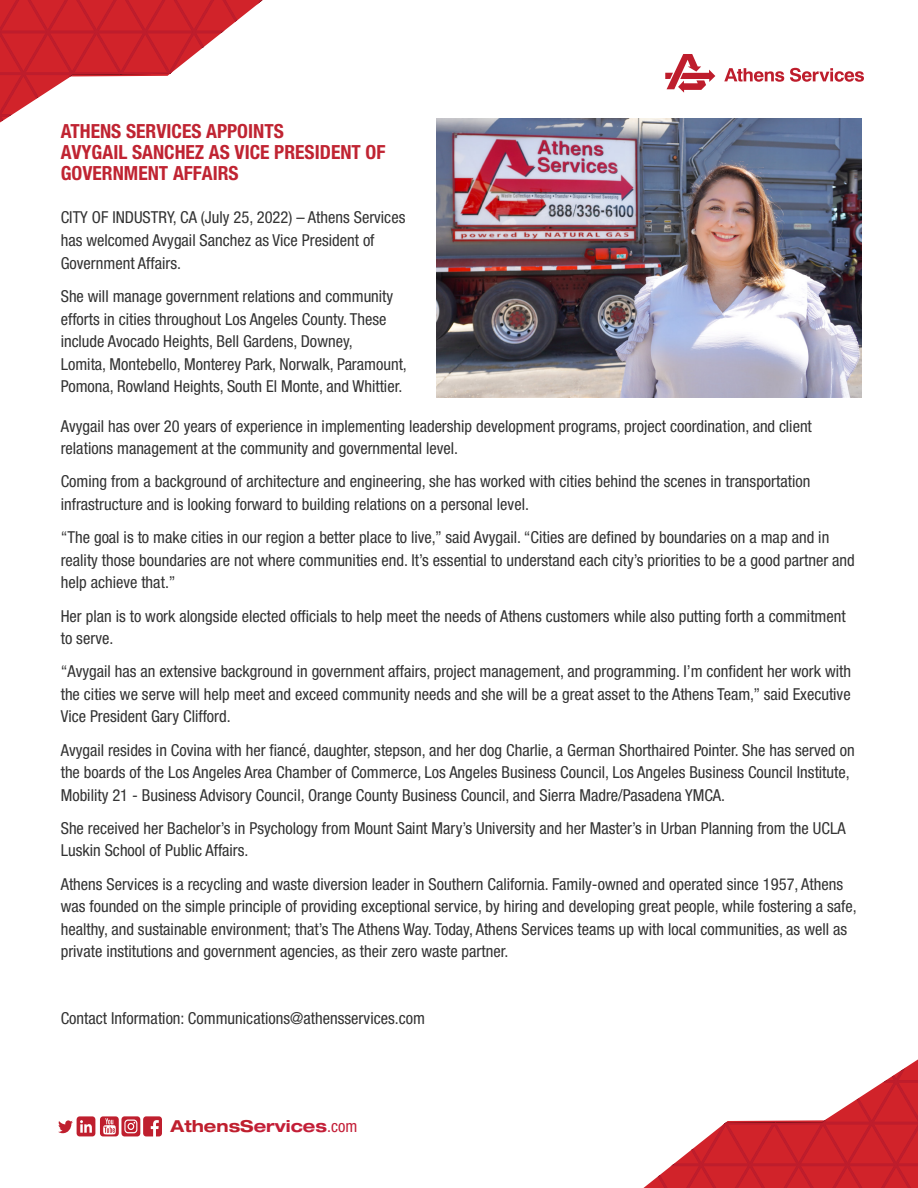
<style>
.page{position:relative;width:918px;height:1188px;background:#fff}
.page>*{position:absolute;margin:0;border:0;box-sizing:border-box;transform-origin:0 0}
.t1{font:700 condensed 19.5px/21px "Helvetica Neue LT Std";color:#c02432}
.t2{font:condensed 16.5px/22.5px "Helvetica Neue LT Std";color:#333}
.t3{font:700 expanded 16.5px "Helvetica Neue LT Std";color:#bf1f2e}
.s1{color:#c31e37}
.s2{font-weight:400;font-stretch:condensed;color:#c31e37}
</style>
<div class="page">
<svg style="left:643px;top:1059px;width:275px;height:129px"></svg>
<svg style="left:58px;top:1116px;width:104px;height:20px"></svg>
<svg style="left:0;top:0;width:263px;height:123px"></svg>
<svg style="left:724px;top:68px;width:60px;height:14px"></svg>
<svg style="left:790px;top:68px;width:74px;height:14px"></svg>
<svg style="left:665px;top:54px;width:50px;height:39px"></svg>
<img style="left:436px;top:118px;width:426px;height:280px">
<p class="t1" style="left:61px;top:121px;width:326px">ATHENS SERVICES APPOINTS<br>AVYGAIL SANCHEZ AS VICE PRESIDENT OF<br>GOVERNMENT AFFAIRS</p>
<p class="t2" style="left:61px;top:205px;width:346px;line-height:23.1px">CITY OF INDUSTRY, CA (July 25, 2022) – Athens Services has welcomed Avygail Sanchez as Vice President of<br>Government Affairs.</p>
<p class="t2" style="left:61px;top:285px;width:348px">She will manage government relations and community efforts in cities throughout Los Angeles County. These include Avocado Heights, Bell Gardens, Downey,<br>Lomita, Montebello, Monterey Park, Norwalk, Paramount, Pomona, Rowland Heights, South El Monte, and Whittier.</p>
<p class="t2" style="left:61px;top:414px;width:753px">Avygail has over 20 years of experience in implementing leadership development programs, project coordination, and client relations management at the community and governmental level.</p>
<p class="t2" style="left:61px;top:470px;width:751px">Coming from a background of architecture and engineering, she has worked with cities behind the scenes in transportation infrastructure and is looking forward to building relations on a personal level.</p>
<p class="t2" style="left:61px;top:526px;width:796px">“The goal is to make cities in our region a better place to live,” said Avygail. “Cities are defined by boundaries on a map and in reality those boundaries are not where communities end. It’s essential to understand each city’s priorities to be a good partner and help achieve that.”</p>
<p class="t2" style="left:61px;top:604px;width:787px">Her plan is to work alongside elected officials to help meet the needs of Athens customers while also putting forth a commitment to serve.</p>
<p class="t2" style="left:61px;top:660px;width:792px;text-align:justify">“Avygail has an extensive background in government affairs, project management, and programming. I’m confident her work with the cities we serve will help meet and exceed community needs and she will be a great asset to the Athens Team,” said Executive Vice President Gary Clifford.</p>
<p class="t2" style="left:61px;top:738px;width:796px">Avygail resides in Covina with her fiancé, daughter, stepson, and her dog Charlie, a German Shorthaired Pointer. She has served on the boards of the Los Angeles Area Chamber of Commerce, Los Angeles Business Council, Los Angeles Business Council Institute,<br>Mobility 21 - Business Advisory Council, Orange County Business Council, and Sierra Madre/Pasadena YMCA.</p>
<p class="t2" style="left:61px;top:817px;width:786px">She received her Bachelor’s in Psychology from Mount Saint Mary’s University and her Master’s in Urban Planning from the UCLA<br>Luskin School of Public Affairs.</p>
<p class="t2" style="left:61px;top:873px;width:798px">Athens Services is a recycling and waste diversion leader in Southern California. Family-owned and operated since 1957, Athens was founded on the simple principle of providing exceptional service, by hiring and developing great people, while fostering a safe, healthy, and sustainable environment; that’s The Athens Way. Today, Athens Services teams up with local communities, as well as private institutions and government agencies, as their zero waste partner.</p>
<p class="t2" style="left:61px;top:1007px;width:366px">Contact Information: Communications@athensservices.com</p>
<p class="t3" style="left:171px;top:1116px;width:188px">AthensS<span class="s1">ervices</span><span class="s2">.com</span></p>
</div>
